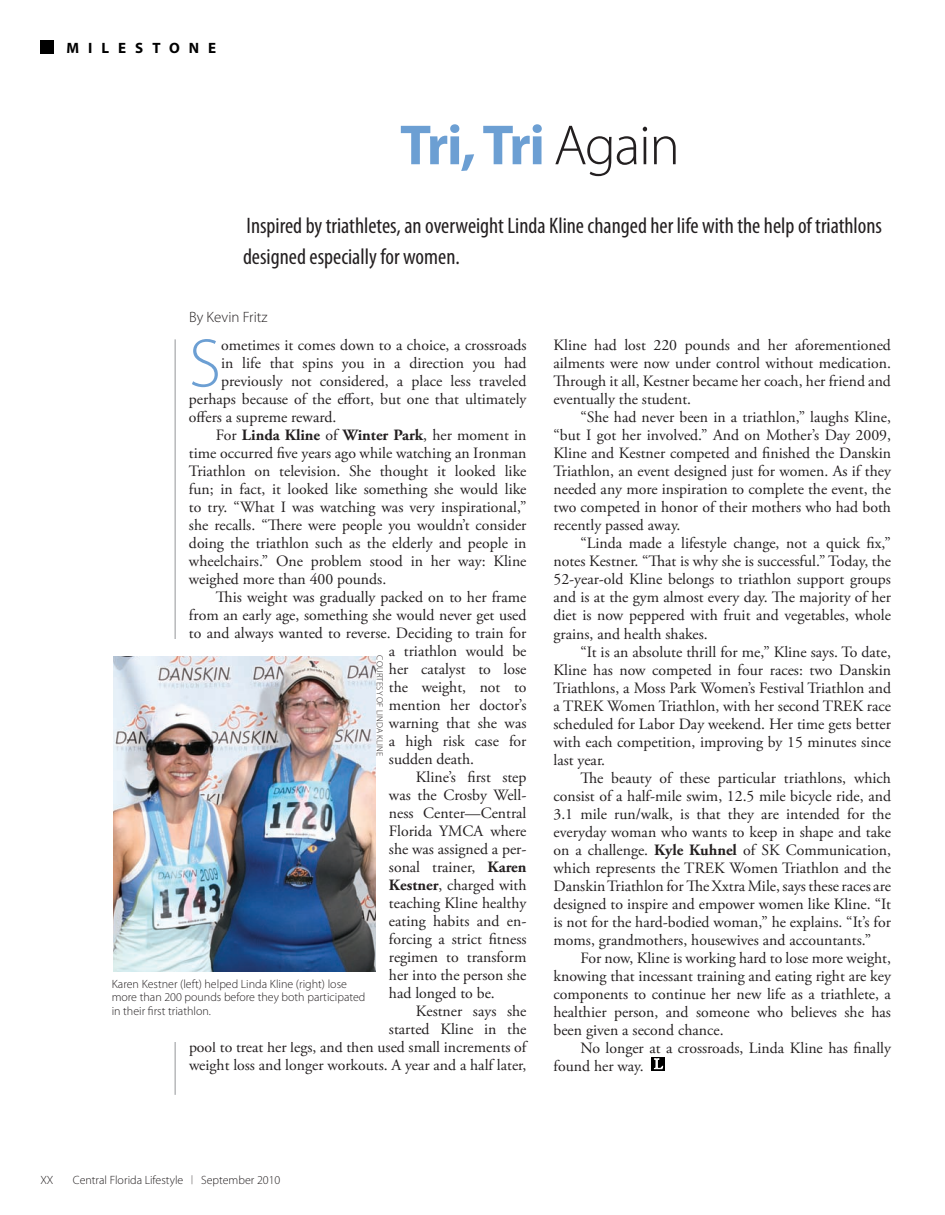
<style>
.page{position:relative;width:945px;height:1215px;background:#fff}
.page>*{position:absolute;margin:0;border:0;box-sizing:border-box;transform-origin:0 0}
.t1{font:300 69.15px "Myriad Pro";color:#6c9fd3}
.t2{font:700 57px "Myriad Pro";letter-spacing:-.05em;color:#6c9fd3}
.t3{font:condensed 22.5px/31.5px "Myriad Pro";color:#231f20}
.t4{font:15.75px/18px "Adobe Garamond Pro";color:#231f20;text-align:justify}
.t5{font:700 15.75px "Adobe Garamond Pro";color:#231f20}
.t6{font:300 15px "Myriad Pro";color:#231f20}
.t7{font:700 15px "Myriad Pro";letter-spacing:.6em;color:#000}
.t8{font:300 12px/13.5px "Myriad Pro";color:#231f20}
.t9{font:300 9px "Myriad Pro";letter-spacing:.02em;color:#231f20}
.s1{font-weight:300;color:#231f20}
.s2{font-weight:400}
.s3{font-weight:700}
.s4{font-size:9px}
</style>
<div class="page">
<svg style="left:652px;top:1057px;width:13px;height:14px"></svg>
<svg style="left:654px;top:1059px;width:9px;height:10px"></svg>
<hr style="left:175px;top:339px;width:1px;height:756px;background:#939598">
<div style="left:40px;top:40px;width:14px;height:14px;background:#000"></div>
<div style="left:136px;top:639px;width:68px;height:31px;background:#fff"></div>
<div style="left:112px;top:971px;width:262px;height:71px;background:#fff"></div>
<img style="left:113px;top:656px;width:262px;height:316px">
<p class="t7" style="left:67px;top:38px;width:151px">MILESTONE</p>
<h2 class="t2" style="left:400px;top:108px;width:282px">Tri, Tri <span class="s1">Again</span></h2>
<h3 class="t3" style="left:243px;top:209px;width:641px">Inspired by triathletes, an overweight Linda Kline changed her life with the help of triathlons designed especially for women.</h3>
<p class="t6" style="left:189px;top:308px;width:80px">By Kevin Fritz</p>
<h1 class="t1" style="left:189px;top:322px;width:34px">S</h1>
<p class="t4" style="left:221px;top:337px;width:307px">ometimes it comes down to a choice, a crossroads</p>
<p class="t4" style="left:221px;top:355px;width:307px">in life that spins you in a direction you had</p>
<p class="t4" style="left:221px;top:373px;width:307px">previously not considered, a place less traveled</p>
<p class="t4" style="left:189px;top:391px;width:339px">perhaps because of the effort, but one that ultimately</p>
<p class="t4" style="left:189px;top:409px;width:149px">offers a supreme reward.</p>
<p class="t5" style="left:216px;top:426px;width:312px"><span class="s2">For</span> Linda Kline <span class="s2">of</span> Winter Park<span class="s2">, her moment in</span></p>
<p class="t4" style="left:189px;top:445px;width:339px">time occurred five years ago while watching an Ironman</p>
<p class="t4" style="left:189px;top:463px;width:339px">Triathlon on television. She thought it looked like</p>
<p class="t4" style="left:189px;top:481px;width:339px">fun; in fact, it looked like something she would like</p>
<p class="t4" style="left:189px;top:499px;width:339px">to try. “What I was watching was very inspirational,”</p>
<p class="t4" style="left:189px;top:517px;width:339px">she recalls. “There were people you wouldn’t consider</p>
<p class="t4" style="left:189px;top:535px;width:339px">doing the triathlon such as the elderly and people in</p>
<p class="t4" style="left:189px;top:553px;width:339px">wheelchairs.” One problem stood in her way: Kline</p>
<p class="t4" style="left:189px;top:571px;width:199px">weighed more than 400 pounds.</p>
<p class="t4" style="left:216px;top:589px;width:312px">This weight was gradually packed on to her frame</p>
<p class="t4" style="left:189px;top:607px;width:339px">from an early age, something she would never get used</p>
<p class="t4" style="left:189px;top:625px;width:339px">to and always wanted to reverse. Deciding to train for</p>
<p class="t4" style="left:389px;top:643px;width:139px">a triathlon would be</p>
<p class="t4" style="left:389px;top:661px;width:139px">her catalyst to lose</p>
<p class="t4" style="left:389px;top:679px;width:139px">the weight, not to</p>
<p class="t4" style="left:389px;top:697px;width:139px">mention her doctor’s</p>
<p class="t4" style="left:389px;top:715px;width:139px">warning that she was</p>
<p class="t4" style="left:389px;top:733px;width:139px">a high risk case for</p>
<p class="t4" style="left:389px;top:751px;width:87px">sudden death.</p>
<p class="t4" style="left:416px;top:769px;width:112px">Kline’s first step</p>
<p class="t4" style="left:389px;top:787px;width:139px">was the Crosby Well-</p>
<p class="t4" style="left:389px;top:805px;width:139px">ness Center—Central</p>
<p class="t4" style="left:389px;top:823px;width:139px">Florida YMCA where</p>
<p class="t4" style="left:389px;top:841px;width:139px">she was assigned a per-</p>
<p class="t4" style="left:389px;top:859px;width:139px">sonal trainer, <span class="s3">Karen</span></p>
<p class="t4" style="left:389px;top:877px;width:139px"><span class="s3">Kestner</span>, charged with</p>
<p class="t4" style="left:389px;top:895px;width:139px">teaching Kline healthy</p>
<p class="t4" style="left:389px;top:913px;width:139px">eating habits and en-</p>
<p class="t4" style="left:389px;top:931px;width:139px">forcing a strict fitness</p>
<p class="t4" style="left:389px;top:949px;width:139px">regimen to transform</p>
<p class="t4" style="left:389px;top:967px;width:139px">her into the person she</p>
<p class="t4" style="left:389px;top:985px;width:107px">had longed to be.</p>
<p class="t4" style="left:416px;top:1003px;width:112px">Kestner says she</p>
<p class="t4" style="left:389px;top:1021px;width:139px">started Kline in the</p>
<p class="t4" style="left:189px;top:1039px;width:339px">pool to treat her legs, and then used small increments of</p>
<p class="t4" style="left:189px;top:1057px;width:339px">weight loss and longer workouts. A year and a half later,</p>
<p class="t9" style="left:385px;top:655px;width:102px;rotate:90deg">Courtesy of Linda Kline</p>
<p class="t8" style="left:112px;top:977px;width:255px">Karen Kestner (left) helped Linda Kline (right) lose more than 200 pounds before they both participated in their first triathlon.</p>
<p class="t4" style="left:554px;top:337px;width:339px">Kline had lost 220 pounds and her aforementioned ailments were now under control without medication.<br>Through it all, Kestner became her coach, her friend and eventually the student.</p>
<p class="t4" style="left:554px;top:409px;width:339px;text-indent:27px">“She had never been in a triathlon,” laughs Kline, “but I got her involved.” And on Mother’s Day 2009, Kline and Kestner competed and finished the Danskin Triathlon, an event designed just for women. As if they needed any more inspiration to complete the event, the two competed in honor of their mothers who had both recently passed away.</p>
<p class="t4" style="left:554px;top:535px;width:339px;text-indent:27px">“Linda made a lifestyle change, not a quick fix,” notes Kestner. “That is why she is successful.” Today, the 52-year-old Kline belongs to triathlon support groups and is at the gym almost every day. The majority of her diet is now peppered with fruit and vegetables, whole grains, and health shakes.</p>
<p class="t4" style="left:554px;top:643px;width:339px;text-indent:27px">“It is an absolute thrill for me,” Kline says. To date, Kline has now competed in four races: two Danskin Triathlons, a Moss Park Women’s Festival Triathlon and a TREK Women Triathlon, with her second TREK race scheduled for Labor Day weekend. Her time gets better with each competition, improving by 15 minutes since last year.</p>
<p class="t4" style="left:554px;top:769px;width:339px;text-indent:27px">The beauty of these particular triathlons, which consist of a half-mile swim, 12.5 mile bicycle ride, and 3.1 mile run/walk, is that they are intended for the everyday woman who wants to keep in shape and take on a challenge. <span class="s3">Kyle Kuhnel</span> of SK Communication, which represents the TREK Women Triathlon and the Danskin Triathlon for The Xxtra Mile, says these races are designed to inspire and empower women like Kline. “It is not for the hard-bodied woman,” he explains. “It’s for moms, grandmothers, housewives and accountants.”</p>
<p class="t4" style="left:554px;top:949px;width:339px;text-indent:27px">For now, Kline is working hard to lose more weight, knowing that incessant training and eating right are key components to continue her new life as a triathlete, a healthier person, and someone who believes she has been given a second chance.</p>
<p class="t4" style="left:554px;top:1039px;width:339px;text-indent:27px">No longer at a crossroads, Linda Kline has finally found her way.</p>
<p class="t8" style="left:40px;top:1173px;width:14px">XX</p>
<p class="t8" style="left:73px;top:1173px;width:209px">Central Florida Lifestyle <span class="s4">|</span> September 2010</p>
</div>
